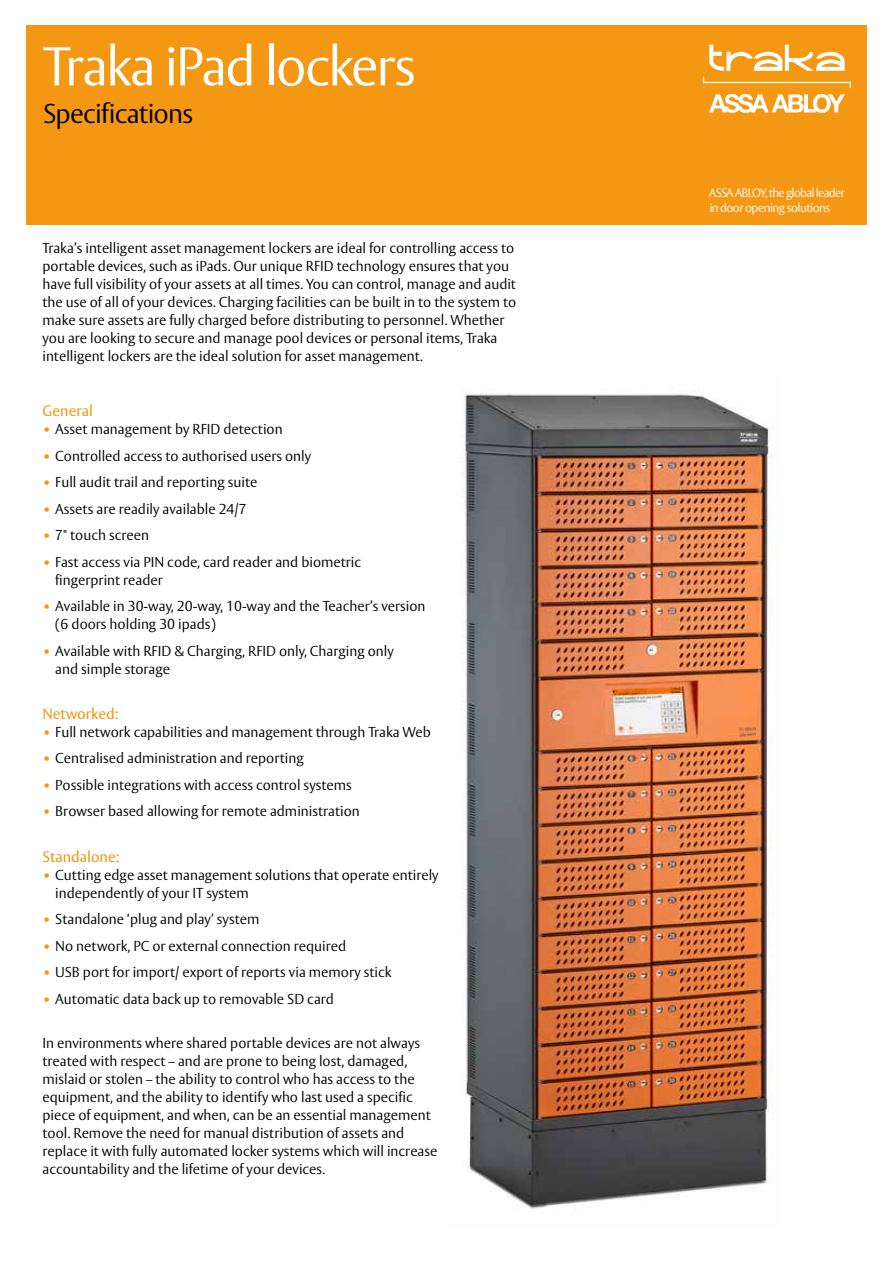
<style>
.page{position:relative;width:893px;height:1263px;background:#fff}
.page>*{position:absolute;margin:0;border:0;box-sizing:border-box;transform-origin:0 0}
.t1{font:300 54px "ASSA Vesta";letter-spacing:-.04em;color:#fff}
.t2{font:300 27px "ASSA Vesta";letter-spacing:-.03em;color:#000}
.t3{font:15px "ASSA Vesta";color:#f49712}
.t4{font:300 14.25px/18px "ASSA Vesta";color:#000}
.t5{font:300 12.15px/15.8px "ASSA Vesta";letter-spacing:-.055em;color:#fff}
.s1{font-weight:700;color:#f49712}
</style>
<div class="page">
<div style="left:26px;top:26px;width:841px;height:199px;background:#f49712"></div>
<svg style="left:709px;top:94px;width:136px;height:19px"></svg>
<svg style="left:703px;top:77px;width:148px;height:11px"></svg>
<svg style="left:709px;top:45px;width:136px;height:26px"></svg>
<img style="left:462px;top:389px;width:312px;height:820px">
<h1 class="t1" style="left:43px;top:34px;width:374px">Traka iPad lockers</h1>
<h2 class="t2" style="left:43px;top:97px;width:152px">Specifications</h2>
<p class="t4" style="left:43px;top:239px;width:475px">Traka’s intelligent asset management lockers are ideal for controlling access to portable devices, such as iPads. Our unique RFID technology ensures that you have full visibility of your assets at all times. You can control, manage and audit the use of all of your devices. Charging facilities can be built in to the system to make sure assets are fully charged before distributing to personnel. Whether you are looking to secure and manage pool devices or personal items, Traka intelligent lockers are the ideal solution for asset management.</p>
<p class="t3" style="left:43px;top:402px;width:52px">General</p>
<p class="t4" style="left:43px;top:421px;width:242px"><span class="s1">•</span> Asset management by RFID detection</p>
<p class="t4" style="left:43px;top:447px;width:270px"><span class="s1">•</span> Controlled access to authorised users only</p>
<p class="t4" style="left:43px;top:474px;width:216px"><span class="s1">•</span> Full audit trail and reporting suite</p>
<p class="t4" style="left:43px;top:500px;width:206px"><span class="s1">•</span> Assets are readily available 24/7</p>
<p class="t4" style="left:43px;top:527px;width:108px"><span class="s1">•</span> 7" touch screen</p>
<p class="t4" style="left:55px;top:553px;width:307px;text-indent:-13px"><span class="s1">•</span> Fast access via PIN code, card reader and biometric fingerprint reader</p>
<p class="t4" style="left:55px;top:598px;width:372px;text-indent:-13px"><span class="s1">•</span> Available in 30-way, 20-way, 10-way and the Teacher’s version (6 doors holding 30 ipads)</p>
<p class="t4" style="left:55px;top:642px;width:340px;text-indent:-13px"><span class="s1">•</span> Available with RFID &amp; Charging, RFID only, Charging only and simple storage</p>
<p class="t3" style="left:43px;top:705px;width:77px">Networked:</p>
<p class="t4" style="left:43px;top:724px;width:390px"><span class="s1">•</span> Full network capabilities and management through Traka Web</p>
<p class="t4" style="left:43px;top:750px;width:263px"><span class="s1">•</span> Centralised administration and reporting</p>
<p class="t4" style="left:43px;top:777px;width:311px"><span class="s1">•</span> Possible integrations with access control systems</p>
<p class="t4" style="left:43px;top:803px;width:319px"><span class="s1">•</span> Browser based allowing for remote administration</p>
<p class="t3" style="left:43px;top:847px;width:78px">Standalone:</p>
<p class="t4" style="left:55px;top:866px;width:385px;text-indent:-13px"><span class="s1">•</span> Cutting edge asset management solutions that operate entirely independently of your IT system</p>
<p class="t4" style="left:43px;top:911px;width:218px"><span class="s1">•</span> Standalone ‘plug and play’ system</p>
<p class="t4" style="left:43px;top:937px;width:305px"><span class="s1">•</span> No network, PC or external connection required</p>
<p class="t4" style="left:43px;top:964px;width:351px"><span class="s1">•</span> USB port for import/ export of reports via memory stick</p>
<p class="t4" style="left:43px;top:990px;width:293px"><span class="s1">•</span> Automatic data back up to removable SD card</p>
<p class="t4" style="left:43px;top:1035px;width:396px">In environments where shared portable devices are not always treated with respect – and are prone to being lost, damaged, mislaid or stolen – the ability to control who has access to the equipment, and the ability to identify who last used a specific piece of equipment, and when, can be an essential management tool. Remove the need for manual distribution of assets and replace it with fully automated locker systems which will increase accountability and the lifetime of your devices.</p>
<p class="t5" style="left:709px;top:185px;width:138px">ASSA ABLOY, the global leader in door opening solutions</p>
</div>
